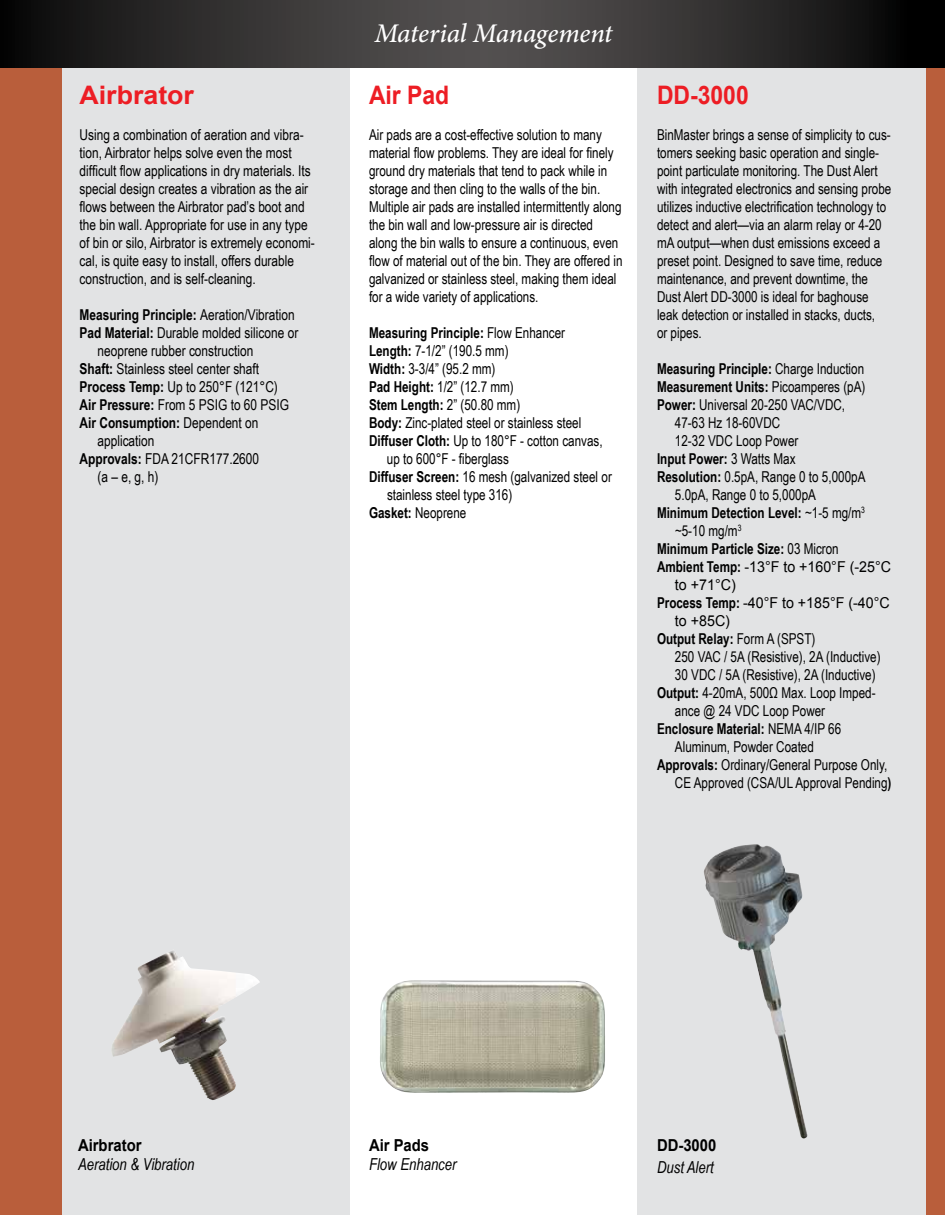
<style>
.page{position:relative;width:945px;height:1215px;background:#fff}
.page>*{position:absolute;margin:0;border:0;box-sizing:border-box;transform-origin:0 0}
.t1{font:italic 500 27px "Minion Pro";letter-spacing:-.01em;color:#fff}
.t2{font:700 25.5px "Arial";color:#ed1d24;scale:.9 1}
.t3{font:700 25.5px "Arial";color:#ed1d24;scale:1.05 1}
.t4{font:italic 16.5px "Arial Narrow";color:#000}
.t5{font:700 16.5px "Arial";color:#000;scale:.9 1}
.t6{font:15px/18px "Arial Narrow";color:#000;scale:.95 1}
.t7{font:15px/18px "Arial Narrow";color:#000}
.t8{font:700 15px "Arial Narrow";color:#000;scale:.95 1}
.t9{font:15px "Arial";color:#000;scale:.95 1}
.t10{font:700 15px "Arial Narrow";color:#000}
.s1{font-weight:400}
.s2{font-weight:700}
.s3{font-family:"Arial Narrow";font-weight:700}
</style>
<div class="page">
<div style="left:0;top:0;width:62px;height:1215px;background:#b95e3b"></div>
<div style="left:926px;top:0;width:19px;height:1215px;background:#b95e3b"></div>
<div style="left:638px;top:68px;width:288px;height:1147px;background:#e2e3e4"></div>
<div style="left:62px;top:68px;width:288px;height:1147px;background:#e2e3e4"></div>
<img style="left:380px;top:980px;width:225px;height:113px">
<svg style="left:0;top:0;width:945px;height:68px;background:#302f2e"></svg>
<img style="left:112px;top:951px;width:148px;height:149px">
<img style="left:704px;top:845px;width:104px;height:294px">
<h2 class="t3" style="left:80px;top:78px;width:111px">Airbrator</h2>
<p class="t7" style="left:80px;top:125px;width:237px">Using a combination of aeration and vibra&shy;tion, Airbrator helps solve even the most difficult flow applications in dry materials. Its special design creates a vibration as the air flows between the Airbrator pad’s boot and the bin wall. Appropriate for use in any type of bin or silo, Airbrator is extremely economi&shy;cal, is quite easy to install, offers durable construction, and is self-cleaning.</p>
<p class="t10" style="left:80px;top:303px;width:217px">Measuring Principle: <span class="s1">Aeration/Vibration</span></p>
<p class="t7" style="left:80px;top:323px;width:220px"><span class="s2">Pad Material:</span> Durable molded silicone or</p>
<p class="t7" style="left:97px;top:341px;width:157px">neoprene rubber construction</p>
<p class="t7" style="left:80px;top:359px;width:181px"><span class="s2">Shaft:</span> Stainless steel center shaft</p>
<p class="t7" style="left:80px;top:377px;width:200px"><span class="s2">Process Temp:</span> Up to 250°F (121°C)</p>
<p class="t7" style="left:80px;top:395px;width:211px"><span class="s2">Air Pressure:</span> From 5 PSIG to 60 PSIG</p>
<p class="t10" style="left:80px;top:411px;width:181px">Air Consumption: <span class="s1">Dependent on</span></p>
<p class="t7" style="left:98px;top:431px;width:59px">application</p>
<p class="t7" style="left:80px;top:449px;width:181px"><span class="s2">Approvals:</span> FDA 21CFR177.2600</p>
<p class="t7" style="left:98px;top:467px;width:63px">(a – e, g, h)</p>
<h1 class="t1" style="left:374px;top:15px;width:240px">Material Management</h1>
<h2 class="t2" style="left:369px;top:78px;width:91px">Air Pad</h2>
<p class="t6" style="left:369px;top:125px;width:268px">Air pads are a cost-effective solution to many material flow problems. They are ideal for finely ground dry materials that tend to pack while in storage and then cling to the walls of the bin.<br>Multiple air pads are installed intermittently along the bin wall and low-pressure air is directed along the bin walls to ensure a continuous, even flow of material out of the bin. They are offered in galvanized or stainless steel, making them ideal for a wide variety of applications.</p>
<p class="t8" style="left:369px;top:321px;width:208px">Measuring Principle: <span class="s1">Flow Enhancer</span></p>
<p class="t6" style="left:369px;top:341px;width:148px"><span class="s2">Length:</span> 7-1/2” (190.5 mm)</p>
<p class="t6" style="left:369px;top:359px;width:135px"><span class="s2">Width:</span> 3-3/4” (95.2 mm)</p>
<p class="t6" style="left:369px;top:377px;width:154px"><span class="s2">Pad Height:</span> 1/2” (12.7 mm)</p>
<p class="t8" style="left:369px;top:393px;width:161px">Stem Length: <span class="s1">2” (50.80 mm)</span></p>
<p class="t6" style="left:369px;top:413px;width:225px"><span class="s2">Body:</span> Zinc-plated steel or stainless steel</p>
<p class="t6" style="left:369px;top:431px;width:247px"><span class="s2">Diffuser Cloth:</span> Up to 180°F - cotton canvas,</p>
<p class="t6" style="left:387px;top:449px;width:130px">up to 600°F - fiberglass</p>
<p class="t6" style="left:369px;top:467px;width:257px"><span class="s2">Diffuser Screen:</span> 16 mesh (galvanized steel or</p>
<p class="t6" style="left:387px;top:485px;width:133px">stainless steel type 316)</p>
<p class="t6" style="left:369px;top:503px;width:104px"><span class="s2">Gasket:</span> Neoprene</p>
<h2 class="t2" style="left:657px;top:78px;width:104px">DD-3000</h2>
<p class="t6" style="left:657px;top:125px;width:248px">BinMaster brings a sense of simplicity to cus&shy;tomers seeking basic operation and single&shy;point particulate monitoring. The Dust Alert with integrated electronics and sensing probe utilizes inductive electrification technology to detect and alert—via an alarm relay or 4-20 mA output—when dust emissions exceed a preset point. Designed to save time, reduce maintenance, and prevent downtime, the Dust Alert DD-3000 is ideal for baghouse leak detection or installed in stacks, ducts,<br>or pipes.</p>
<p class="t8" style="left:657px;top:357px;width:220px">Measuring Principle: <span class="s1">Charge Induction</span></p>
<p class="t8" style="left:657px;top:375px;width:221px">Measurement Units: <span class="s1">Picoamperes (pA)</span></p>
<p class="t6" style="left:657px;top:395px;width:200px"><span class="s2">Power:</span> Universal 20-250 VAC/VDC,</p>
<p class="t6" style="left:675px;top:413px;width:112px">47-63 Hz 18-60VDC</p>
<p class="t6" style="left:675px;top:431px;width:131px">12-32 VDC Loop Power</p>
<p class="t8" style="left:657px;top:447px;width:147px">Input Power: <span class="s1">3 Watts Max</span></p>
<p class="t6" style="left:657px;top:467px;width:221px"><span class="s2">Resolution:</span> 0.5pA, Range 0 to 5,000pA</p>
<p class="t6" style="left:675px;top:485px;width:150px">5.0pA, Range 0 to 5,000pA</p>
<p class="t8" style="left:657px;top:501px;width:220px">Minimum Detection Level: <span class="s1">~1-5 mg/m</span><sup>3</sup></p>
<p class="t6" style="left:675px;top:521px;width:71px">~5-10 mg/m<sup>3</sup></p>
<p class="t8" style="left:657px;top:537px;width:193px">Minimum Particle Size: <span class="s1">03 Micron</span></p>
<p class="t9" style="left:657px;top:557px;width:248px"><span class="s3">Ambient Temp:</span> -13°F to +160°F (-25°C</p>
<p class="t9" style="left:675px;top:575px;width:65px">to +71°C)</p>
<p class="t9" style="left:657px;top:593px;width:247px"><span class="s3">Process Temp:</span> -40°F to +185°F (-40°C</p>
<p class="t9" style="left:675px;top:611px;width:59px">to +85C)</p>
<p class="t8" style="left:657px;top:627px;width:168px">Output Relay: <span class="s1">Form A (SPST)</span></p>
<p class="t6" style="left:675px;top:647px;width:218px">250 VAC / 5A (Resistive), 2A (Inductive)</p>
<p class="t6" style="left:675px;top:665px;width:213px">30 VDC / 5A (Resistive), 2A (Inductive)</p>
<p class="t6" style="left:657px;top:683px;width:232px"><span class="s2">Output:</span> 4-20mA, 500Ω Max. Loop Imped-</p>
<p class="t6" style="left:675px;top:701px;width:160px">ance @ 24 VDC Loop Power</p>
<p class="t8" style="left:657px;top:717px;width:195px">Enclosure Material: <span class="s1">NEMA 4/IP 66</span></p>
<p class="t6" style="left:675px;top:737px;width:148px">Aluminum, Powder Coated</p>
<p class="t6" style="left:657px;top:755px;width:244px"><span class="s2">Approvals:</span> Ordinary/General Purpose Only,</p>
<p class="t6" style="left:675px;top:773px;width:229px">CE Approved (CSA/UL Approval Pending<span class="s2">)</span></p>
<p class="t5" style="left:78px;top:1134px;width:72px">Airbrator</p>
<p class="t4" style="left:78px;top:1153px;width:118px">Aeration &amp; Vibration</p>
<p class="t5" style="left:369px;top:1134px;width:68px">Air Pads</p>
<p class="t4" style="left:369px;top:1153px;width:89px">Flow Enhancer</p>
<p class="t5" style="left:657px;top:1135px;width:68px">DD-3000</p>
<p class="t4" style="left:657px;top:1156px;width:58px">Dust Alert</p>
</div>
